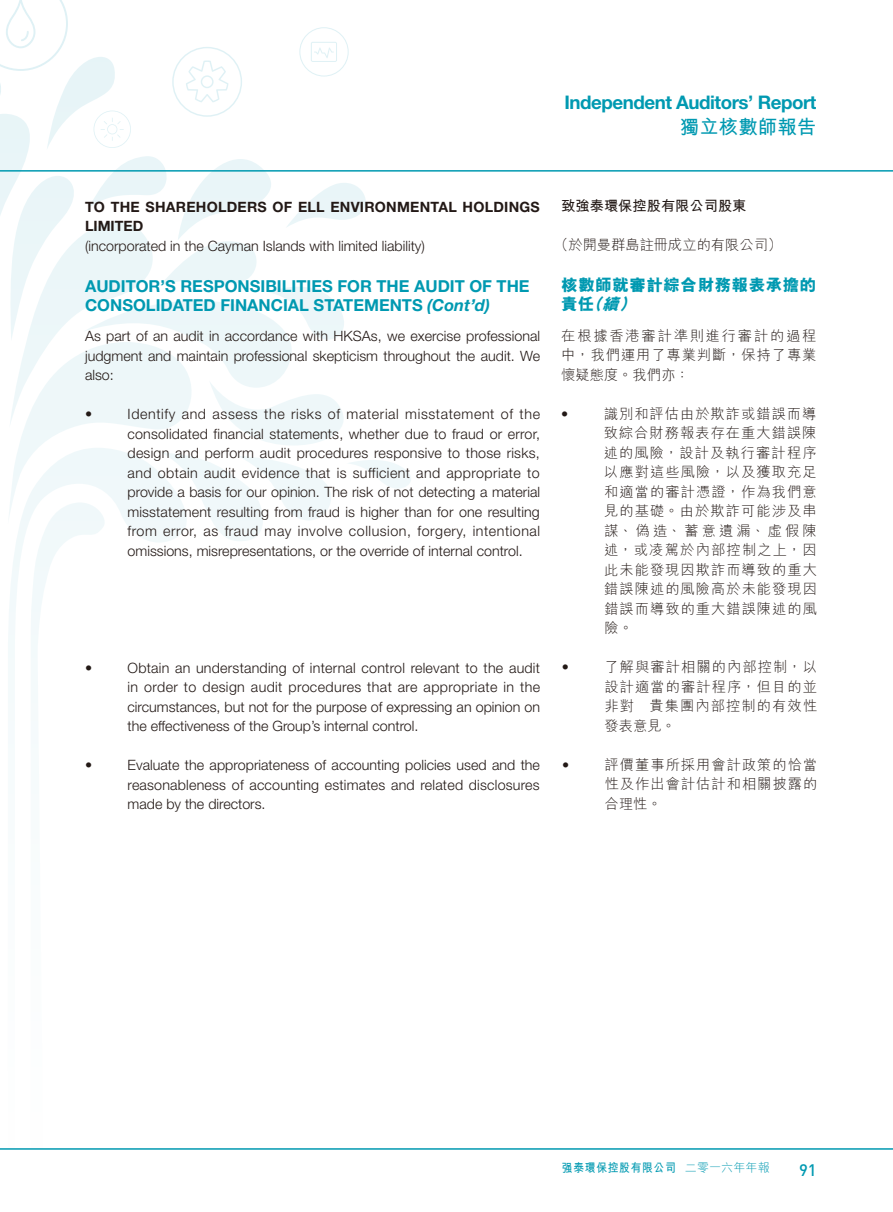
<style>
.page{position:relative;width:893px;height:1212px;background:#fff}
.page>*{position:absolute;margin:0;border:0;box-sizing:border-box;transform-origin:0 0}
.t1{font:700 19.5px "M Hei HK";color:#0099b1}
.t2{font:700 18.75px "Helvetica Neue LT Std";letter-spacing:-.025em;color:#0099b1}
.t3{font:700 16.5px "Helvetica Neue LT Std";color:#0099b1}
.t4{font:800 16.5px/19.5px "M Hei HK";letter-spacing:.035em;color:#0099b1}
.t5{font:italic 700 16.5px "Helvetica Neue LT Std";color:#0099b1}
.t6{font:500 16.5px "DIN";color:#0099b1}
.t7{font:300 14.25px/19.5px "Helvetica Neue LT Std";color:#231916;text-align:justify}
.t8{font:300 14.25px/19.5px "M Hei HK";letter-spacing:.07em;color:#231916;text-align:justify}
.t9{font:700 14.25px/19.5px "Helvetica Neue LT Std";letter-spacing:.015em;color:#231916}
.t10{font:300 14.25px "M Hei HK";color:#231916}
.t11{font:700 14.25px "M Hei HK";color:#231916}
.t12{font:700 12px "M Hei HK";letter-spacing:.06em;color:#0099b1;scale:.9 1}
.s1{font-style:italic}
.s2{font-weight:300}
</style>
<div class="page">
<svg style="left:0;top:57px;width:411px;height:646px"></svg>
<svg style="left:94px;top:111px;width:37px;height:37px"></svg>
<svg style="left:0;top:0;width:68px;height:110px"></svg>
<svg style="left:172px;top:47px;width:70px;height:70px"></svg>
<svg style="left:299px;top:27px;width:50px;height:50px"></svg>
<hr style="left:0;top:1148px;width:893px;height:2px;background:#0099b1">
<hr style="left:0;top:170px;width:893px;height:2px;background:#0099b1">
<h2 class="t2" style="left:564px;top:91px;width:253px">INDEPENDENT AUDITORS’ REPORT</h2>
<h1 class="t1" style="left:680px;top:113px;width:138px">獨立核數師報告</h1>
<p class="t9" style="left:85px;top:197px;width:456px">TO THE SHAREHOLDERS OF ELL ENVIRONMENTAL HOLDINGS<br>LIMITED</p>
<p class="t7" style="left:85px;top:236px;width:341px">(incorporated in the Cayman Islands with limited liability)</p>
<p class="t3" style="left:85px;top:275px;width:35px">AUDITOR</p>
<p class="t3" style="left:160px;top:275px;width:75px">’S RESPONSIBILITIES</p>
<p class="t3" style="left:337px;top:275px;width:12px">FOR</p>
<p class="t3" style="left:377px;top:275px;width:12px">THE</p>
<p class="t3" style="left:414px;top:275px;width:34px">AUDIT</p>
<p class="t3" style="left:469px;top:275px;width:39px">OF THE</p>
<p class="t3" style="left:85px;top:295px;width:24px">CONSOLIDATED</p>
<p class="t3" style="left:220px;top:295px;width:21px">FINANCIAL</p>
<p class="t3" style="left:314px;top:295px;width:23px">STATEMENTS</p>
<p class="t5" style="left:427px;top:295px;width:64px">(Cont’d)</p>
<p class="t7" style="left:85px;top:326px;width:457px">As part of an audit in accordance with HKSAs, we exercise professional judgment and maintain professional skepticism throughout the audit. We also:</p>
<p class="t7" style="left:85px;top:404px;width:9px">•</p>
<p class="t7" style="left:128px;top:404px;width:414px">Identify and assess the risks of material misstatement of the consolidated financial statements, whether due to fraud or error, design and perform audit procedures responsive to those risks, and obtain audit evidence that is sufficient and appropriate to provide a basis for our opinion. The risk of not detecting a material misstatement resulting from fraud is higher than for one resulting from error, as fraud may involve collusion, forgery, intentional omissions, misrepresentations, or the override of internal control.</p>
<p class="t7" style="left:85px;top:658px;width:9px">•</p>
<p class="t7" style="left:128px;top:658px;width:414px">Obtain an understanding of internal control relevant to the audit in order to design audit procedures that are appropriate in the circumstances, but not for the purpose of expressing an opinion on the effectiveness of the Group’s internal control.</p>
<p class="t7" style="left:85px;top:755px;width:9px">•</p>
<p class="t7" style="left:128px;top:755px;width:414px">Evaluate the appropriateness of accounting policies used and the reasonableness of accounting estimates and related disclosures made by the directors.</p>
<p class="t11" style="left:561px;top:195px;width:187px">致強泰環保控股有限公司股東</p>
<p class="t10" style="left:554px;top:237px;width:230px">（於開曼群島註冊成立的有限公司）</p>
<p class="t4" style="left:561px;top:275px;width:257px">核數師就審計綜合財務報表承擔的責任<span class="s1">（續）</span></p>
<p class="t8" style="left:561px;top:325px;width:257px">在根據香港審計準則進行審計的過程中，我們運用了專業判斷，保持了專業懷疑態度。我們亦：</p>
<p class="t7" style="left:561px;top:403px;width:9px">•</p>
<p class="t8" style="left:604px;top:403px;width:215px">識別和評估由於欺詐或錯誤而導致綜合財務報表存在重大錯誤陳述的風險，設計及執行審計程序以應對這些風險，以及獲取充足和適當的審計憑證，作為我們意見的基礎。由於欺詐可能涉及串謀、偽造、蓄意遺漏、虛假陳述，或凌駕於內部控制之上，因此未能發現因欺詐而導致的重大錯誤陳述的風險高於未能發現因錯誤而導致的重大錯誤陳述的風險。</p>
<p class="t7" style="left:562px;top:657px;width:9px">•</p>
<p class="t8" style="left:604px;top:657px;width:214px">了解與審計相關的內部控制，以設計適當的審計程序，但目的並非對 貴集團內部控制的有效性發表意見。</p>
<p class="t7" style="left:562px;top:754px;width:9px">•</p>
<p class="t8" style="left:605px;top:754px;width:214px">評價董事所採用會計政策的恰當性及作出會計估計和相關披露的合理性。</p>
<p class="t12" style="left:562px;top:1159px;width:232px">强泰環保控股有限公司 <span class="s2">二零一六年年報</span></p>
<p class="t6" style="left:799px;top:1159px;width:19px">91</p>
</div>
